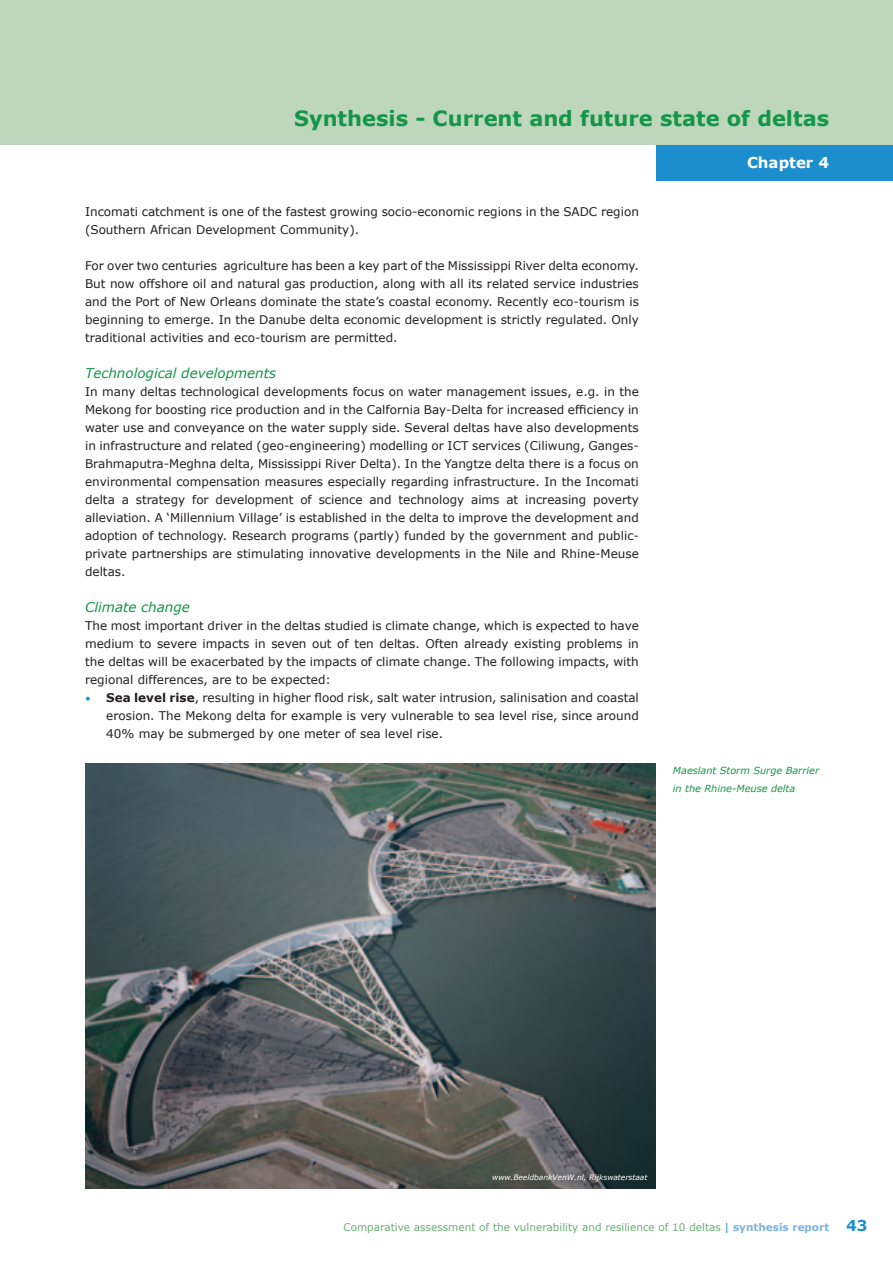
<style>
.page{position:relative;width:893px;height:1263px;background:#fff}
.page>*{position:absolute;margin:0;border:0;box-sizing:border-box;transform-origin:0 0}
.t1{font:700 21px "Verdana";color:#149649}
.t2{font:700 15px "Verdana";color:#fff}
.t3{font:italic 13.5px "Verdana";color:#149649}
.t4{font:12px/18px "Verdana";color:#231f20;text-align:justify}
.t5{font:10.5px "Verdana";color:#6ead75}
.t6{font:italic 9.75px/18px "Verdana";color:#149649}
.t7{font:italic 7.5px "Verdana";color:#fff}
.s1{font-size:10.5px;color:#1c8ece}
.s2{font-weight:700}
.s3{color:#1c8ece}
.s4{font-weight:700;color:#80b1df}
.s5{font-weight:700;font-size:15px;color:#1c8ece}
</style>
<div class="page">
<div style="left:656px;top:144px;width:237px;height:36px;background:#1c8ece"></div>
<div style="left:0;top:0;width:893px;height:144px;background:#bed6bc"></div>
<img style="left:85px;top:764px;width:571px;height:424px">
<h1 class="t1" style="left:294px;top:105px;width:537px">Synthesis - Current and future state of deltas</h1>
<p class="t2" style="left:747px;top:153px;width:84px">Chapter 4</p>
<p class="t4" style="left:85px;top:203px;width:555px">Incomati catchment is one of the fastest growing socio-economic regions in the SADC region (Southern African Development Community).</p>
<p class="t4" style="left:85px;top:257px;width:555px">For over two centuries agriculture has been a key part of the Mississippi River delta economy.<br>But now offshore oil and natural gas production, along with all its related service industries and the Port of New Orleans dominate the state’s coastal economy. Recently eco-tourism is beginning to emerge. In the Danube delta economic development is strictly regulated. Only traditional activities and eco-tourism are permitted.</p>
<p class="t3" style="left:85px;top:365px;width:193px">Technological developments</p>
<p class="t4" style="left:85px;top:383px;width:555px">In many deltas technological developments focus on water management issues, e.g. in the Mekong for boosting rice production and in the Calfornia Bay-Delta for increased efficiency in water use and conveyance on the water supply side. Several deltas have also developments in infrastructure and related (geo-engineering) modelling or ICT services (Ciliwung, Ganges-Brahmaputra-Meghna delta, Mississippi River Delta). In the Yangtze delta there is a focus on environmental compensation measures especially regarding infrastructure. In the Incomati delta a strategy for development of science and technology aims at increasing poverty alleviation. A ‘Millennium Village’ is established in the delta to improve the development and adoption of technology. Research programs (partly) funded by the government and public&shy;private partnerships are stimulating innovative developments in the Nile and Rhine-Meuse deltas.</p>
<p class="t3" style="left:85px;top:599px;width:106px">Climate change</p>
<p class="t4" style="left:85px;top:617px;width:555px">The most important driver in the deltas studied is climate change, which is expected to have medium to severe impacts in seven out of ten deltas. Often already existing problems in the deltas will be exacerbated by the impacts of climate change. The following impacts, with regional differences, are to be expected:</p>
<p class="t4" style="left:106px;top:689px;width:534px;text-indent:-21px"><span class="s1">•</span> <span class="s2">Sea level rise</span>, resulting in higher flood risk, salt water intrusion, salinisation and coastal erosion. The Mekong delta for example is very vulnerable to sea level rise, since around 40% may be submerged by one meter of sea level rise.</p>
<p class="t6" style="left:673px;top:762px;width:148px">Maeslant Storm Surge Barrier in the Rhine-Meuse delta</p>
<p class="t7" style="left:492px;top:1172px;width:157px">www.BeeldbankVenW.nl, Rijkswaterstaat</p>
<p class="t5" style="left:343px;top:1220px;width:526px">Comparative assessment of the vulnerability and resilience of 10 deltas <span class="s3">|</span> <span class="s4">synthesis report</span> <span class="s5">43</span></p>
</div>
